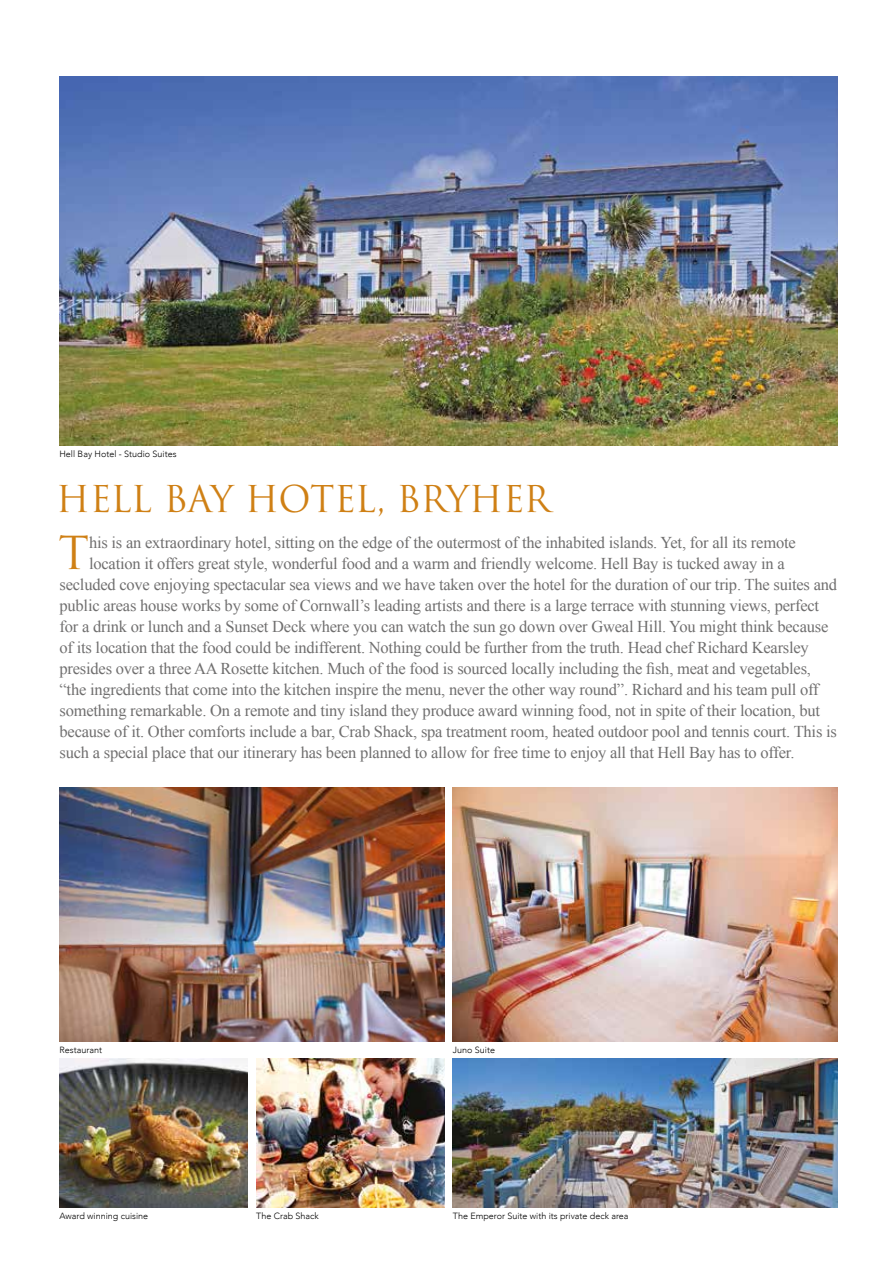
<style>
.page{position:relative;width:893px;height:1263px;background:#fff}
.page>*{position:absolute;margin:0;border:0;box-sizing:border-box;transform-origin:0 0}
.t1{font:44.4px "Trajan Pro 3";color:#cf8015}
.t2{font:36px "Trajan Pro 3";letter-spacing:-.015em;color:#cf8015}
.t3{font:16.5px "Times New Roman";letter-spacing:-.015em;color:#706f6f}
.t4{font:300 9px "Avenir";color:#000}
</style>
<div class="page">
<img style="left:59px;top:77px;width:779px;height:369px">
<img style="left:453px;top:1059px;width:385px;height:149px">
<img style="left:59px;top:787px;width:385px;height:255px">
<img style="left:60px;top:1059px;width:188px;height:149px">
<img style="left:256px;top:1059px;width:188px;height:149px">
<img style="left:453px;top:787px;width:385px;height:255px">
<p class="t4" style="left:59px;top:448px;width:119px">Hell Bay Hotel - Studio Suites</p>
<h2 class="t2" style="left:56px;top:474px;width:496px">HELL BAY HOTEL, BRYHER</h2>
<h1 class="t1" style="left:58px;top:522px;width:32px">T</h1>
<p class="t3" style="left:89px;top:531px;width:708px">his is an extraordinary hotel, sitting on the edge of the outermost of the inhabited islands. Yet, for all its remote</p>
<p class="t3" style="left:89px;top:552px;width:697px">location it offers great style, wonderful food and a warm and friendly welcome. Hell Bay is tucked away in a</p>
<p class="t3" style="left:60px;top:573px;width:779px">secluded cove enjoying spectacular sea views and we have taken over the hotel for the duration of our trip. The suites and</p>
<p class="t3" style="left:60px;top:594px;width:761px">public areas house works by some of Cornwall’s leading artists and there is a large terrace with stunning views, perfect</p>
<p class="t3" style="left:60px;top:615px;width:770px">for a drink or lunch and a Sunset Deck where you can watch the sun go down over Gweal Hill. You might think because</p>
<p class="t3" style="left:60px;top:636px;width:751px">of its location that the food could be indifferent. Nothing could be further from the truth. Head chef Richard Kearsley</p>
<p class="t3" style="left:60px;top:657px;width:753px">presides over a three AA Rosette kitchen. Much of the food is sourced locally including the fish, meat and vegetables,</p>
<p class="t3" style="left:60px;top:678px;width:760px">“the ingredients that come into the kitchen inspire the menu, never the other way round”. Richard and his team pull off</p>
<p class="t3" style="left:60px;top:699px;width:762px">something remarkable. On a remote and tiny island they produce award winning food, not in spite of their location, but</p>
<p class="t3" style="left:60px;top:720px;width:779px">because of it. Other comforts include a bar, Crab Shack, spa treatment room, heated outdoor pool and tennis court. This is</p>
<p class="t3" style="left:60px;top:741px;width:736px">such a special place that our itinerary has been planned to allow for free time to enjoy all that Hell Bay has to offer.</p>
<p class="t4" style="left:60px;top:1044px;width:44px">Restaurant</p>
<p class="t4" style="left:453px;top:1044px;width:44px">Juno Suite</p>
<p class="t4" style="left:60px;top:1210px;width:90px">Award winning cuisine</p>
<p class="t4" style="left:256px;top:1210px;width:64px">The Crab Shack</p>
<p class="t4" style="left:453px;top:1210px;width:177px">The Emperor Suite with its private deck area</p>
</div>
